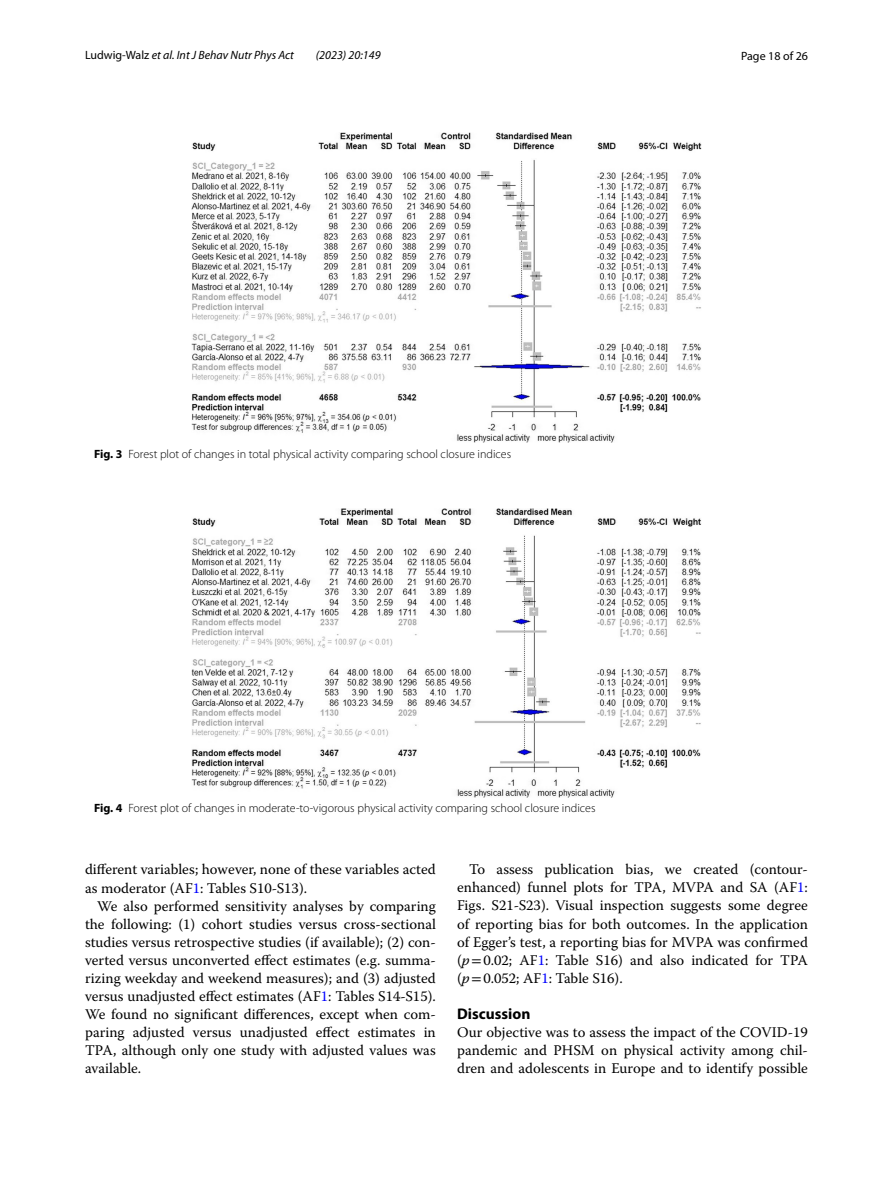
<style>
.page{position:relative;width:893px;height:1187px;background:#fff}
.page>*{position:absolute;margin:0;border:0;box-sizing:border-box;transform-origin:0 0}
.t1{font:700 15.45px "Myriad Pro";color:#000}
.t2{font:14.7px/18px "Warnock Pro";color:#000;text-align:justify}
.t3{font:300 12px "Myriad Pro";color:#000}
.t4{font:italic 12px "Myriad Pro";color:#000}
.t5{font:12px "Myriad Pro";color:#000}
.s1{font-style:normal}
.s2{font-weight:700}
.s3{color:#00f}
.s4{font-style:italic}
.s5{font-family:"STIX"}
</style>
<div class="page">
<img style="left:191px;top:133px;width:511px;height:310px">
<img style="left:191px;top:508px;width:510px;height:289px">
<p class="t4" style="left:85px;top:48px;width:211px"><span class="s1">Ludwig‑Walz</span> et al. Int J Behav Nutr Phys Act</p>
<p class="t4" style="left:316px;top:48px;width:66px">(2023) 20:149</p>
<p class="t5" style="left:741px;top:48px;width:68px">Page 18 of 26</p>
<p class="t3" style="left:94px;top:447px;width:419px"><span class="s2">Fig. 3</span> Forest plot of changes in total physical activity comparing school closure indices</p>
<p class="t3" style="left:94px;top:801px;width:503px"><span class="s2">Fig. 4</span> Forest plot of changes in moderate-to-vigorous physical activity comparing school closure indices</p>
<p class="t2" style="left:85px;top:860px;width:352px">different variables; however, none of these variables acted as moderator (AF<span class="s3">1</span>: Tables S10-S13).</p>
<p class="t2" style="left:85px;top:896px;width:352px;text-indent:12px">We also performed sensitivity analyses by comparing the following: (1) cohort studies versus cross-sectional studies versus retrospective studies (if available); (2) con&shy;verted versus unconverted effect estimates (e.g. summa&shy;rizing weekday and weekend measures); and (3) adjusted versus unadjusted effect estimates (AF<span class="s3">1</span>: Tables S14-S15).<br>We found no significant differences, except when com&shy;paring adjusted versus unadjusted effect estimates in TPA, although only one study with adjusted values was available.</p>
<p class="t2" style="left:457px;top:860px;width:352px;text-indent:12px">To assess publication bias, we created (contour&shy;enhanced) funnel plots for TPA, MVPA and SA (AF<span class="s3">1</span>:<br>Figs. S21-S23). Visual inspection suggests some degree of reporting bias for both outcomes. In the application of Egger’s test, a reporting bias for MVPA was confirmed (<span class="s4">p</span><span class="s5">=</span>0.02; AF<span class="s3">1</span>: Table S16) and also indicated for TPA (<span class="s4">p</span><span class="s5">=</span>0.052; AF<span class="s3">1</span>: Table S16).</p>
<p class="t1" style="left:457px;top:1003px;width:75px">Discussion</p>
<p class="t2" style="left:457px;top:1022px;width:352px">Our objective was to assess the impact of the COVID-19 pandemic and PHSM on physical activity among chil&shy;dren and adolescents in Europe and to identify possible</p>
</div>
